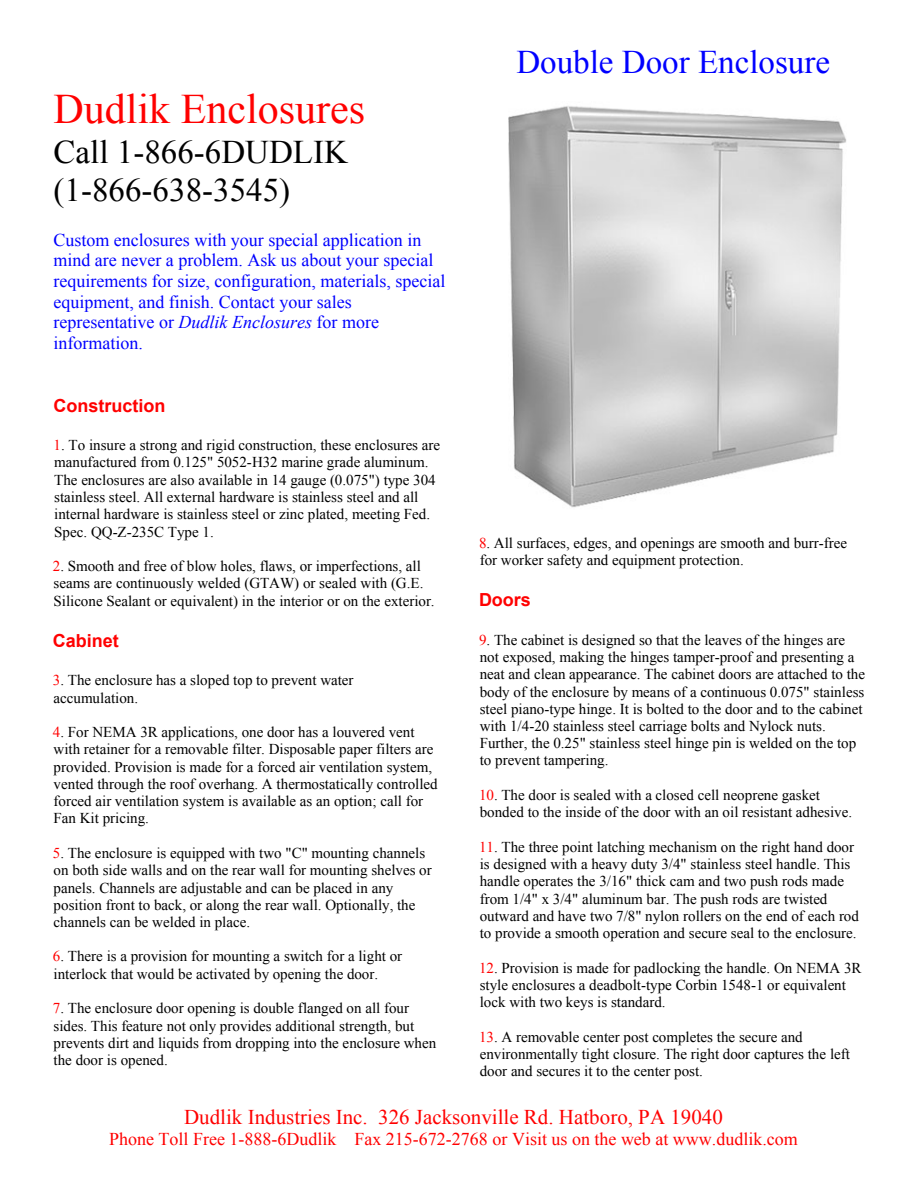
<style>
.page{position:relative;width:918px;height:1188px;background:#fff}
.page>*{position:absolute;margin:0;border:0;box-sizing:border-box;transform-origin:0 0}
.t1{font:42px "Times New Roman";color:#f00}
.t2{font:33px/38px "Times New Roman";color:#000}
.t3{font:33px "Times New Roman";color:#00f}
.t4{font:21px "Times New Roman";color:#f00}
.t5{font:18px/20.7px "Times New Roman";color:#00f}
.t6{font:18px "Times New Roman";color:#f00}
.t7{font:700 18px "Arial";color:#f00}
.t8{font:15px/17.2px "Times New Roman";color:#000}
.s1{font-style:italic}
.s2{color:#f00}
</style>
<div class="page">
<img style="left:508px;top:106px;width:339px;height:402px">
<p class="t1" style="left:54px;top:81px;width:313px">Dudlik Enclosures</p>
<p class="t2" style="left:54px;top:132px;width:296px">Call 1-866-6DUDLIK (1-866-638-3545)</p>
<p class="t5" style="left:54px;top:229px;width:394px">Custom enclosures with your special application in mind are never a problem. Ask us about your special requirements for size, configuration, materials, special equipment, and finish. Contact your sales representative or <span class="s1">Dudlik Enclosures</span> for more information.</p>
<p class="t7" style="left:54px;top:393px;width:113px">Construction</p>
<p class="t8" style="left:54px;top:436px;width:388px"><span class="s2">1</span>. To insure a strong and rigid construction, these enclosures are manufactured from 0.125" 5052-H32 marine grade aluminum.<br>The enclosures are also available in 14 gauge (0.075") type 304 stainless steel. All external hardware is stainless steel and all internal hardware is stainless steel or zinc plated, meeting Fed.<br>Spec. QQ-Z-235C Type 1.</p>
<p class="t8" style="left:53px;top:557px;width:383px"><span class="s2">2</span>. Smooth and free of blow holes, flaws, or imperfections, all seams are continuously welded (GTAW) or sealed with (G.E.<br>Silicone Sealant or equivalent) in the interior or on the exterior.</p>
<p class="t7" style="left:53px;top:628px;width:67px">Cabinet</p>
<p class="t8" style="left:53px;top:672px;width:302px"><span class="s2">3</span>. The enclosure has a sloped top to prevent water accumulation.</p>
<p class="t8" style="left:53px;top:723px;width:386px"><span class="s2">4</span>. For NEMA 3R applications, one door has a louvered vent with retainer for a removable filter. Disposable paper filters are provided. Provision is made for a forced air ventilation system, vented through the roof overhang. A thermostatically controlled forced air ventilation system is available as an option; call for Fan Kit pricing.</p>
<p class="t8" style="left:53px;top:844px;width:380px"><span class="s2">5</span>. The enclosure is equipped with two "C" mounting channels on both side walls and on the rear wall for mounting shelves or panels. Channels are adjustable and can be placed in any position front to back, or along the rear wall. Optionally, the channels can be welded in place.</p>
<p class="t8" style="left:53px;top:948px;width:351px"><span class="s2">6</span>. There is a provision for mounting a switch for a light or interlock that would be activated by opening the door.</p>
<p class="t8" style="left:53px;top:999px;width:385px"><span class="s2">7</span>. The enclosure door opening is double flanged on all four sides. This feature not only provides additional strength, but prevents dirt and liquids from dropping into the enclosure when the door is opened.</p>
<p class="t3" style="left:516px;top:40px;width:315px">Double Door Enclosure</p>
<p class="t8" style="left:479px;top:534px;width:370px"><span class="s2">8</span>. All surfaces, edges, and openings are smooth and burr-free for worker safety and equipment protection.</p>
<p class="t7" style="left:479px;top:587px;width:53px">Doors</p>
<p class="t8" style="left:479px;top:631px;width:388px"><span class="s2">9</span>. The cabinet is designed so that the leaves of the hinges are not exposed, making the hinges tamper-proof and presenting a neat and clean appearance. The cabinet doors are attached to the body of the enclosure by means of a continuous 0.075" stainless steel piano-type hinge. It is bolted to the door and to the cabinet with 1/4-20 stainless steel carriage bolts and Nylock nuts.<br>Further, the 0.25" stainless steel hinge pin is welded on the top to prevent tampering.</p>
<p class="t8" style="left:479px;top:786px;width:375px"><span class="s2">10</span>. The door is sealed with a closed cell neoprene gasket bonded to the inside of the door with an oil resistant adhesive.</p>
<p class="t8" style="left:479px;top:838px;width:382px"><span class="s2">11</span>. The three point latching mechanism on the right hand door is designed with a heavy duty 3/4" stainless steel handle. This handle operates the 3/16" thick cam and two push rods made from 1/4" x 3/4" aluminum bar. The push rods are twisted outward and have two 7/8" nylon rollers on the end of each rod to provide a smooth operation and secure seal to the enclosure.</p>
<p class="t8" style="left:479px;top:959px;width:384px"><span class="s2">12</span>. Provision is made for padlocking the handle. On NEMA 3R style enclosures a deadbolt-type Corbin 1548-1 or equivalent lock with two keys is standard.</p>
<p class="t8" style="left:479px;top:1028px;width:372px"><span class="s2">13</span>. A removable center post completes the secure and environmentally tight closure. The right door captures the left door and secures it to the center post.</p>
<p class="t4" style="left:184px;top:1103px;width:540px">Dudlik Industries Inc. 326 Jacksonville Rd. Hatboro, PA 19040</p>
<p class="t6" style="left:109px;top:1127px;width:690px">Phone Toll Free 1-888-6Dudlik Fax 215-672-2768 or Visit us on the web at www.dudlik.com</p>
</div>
